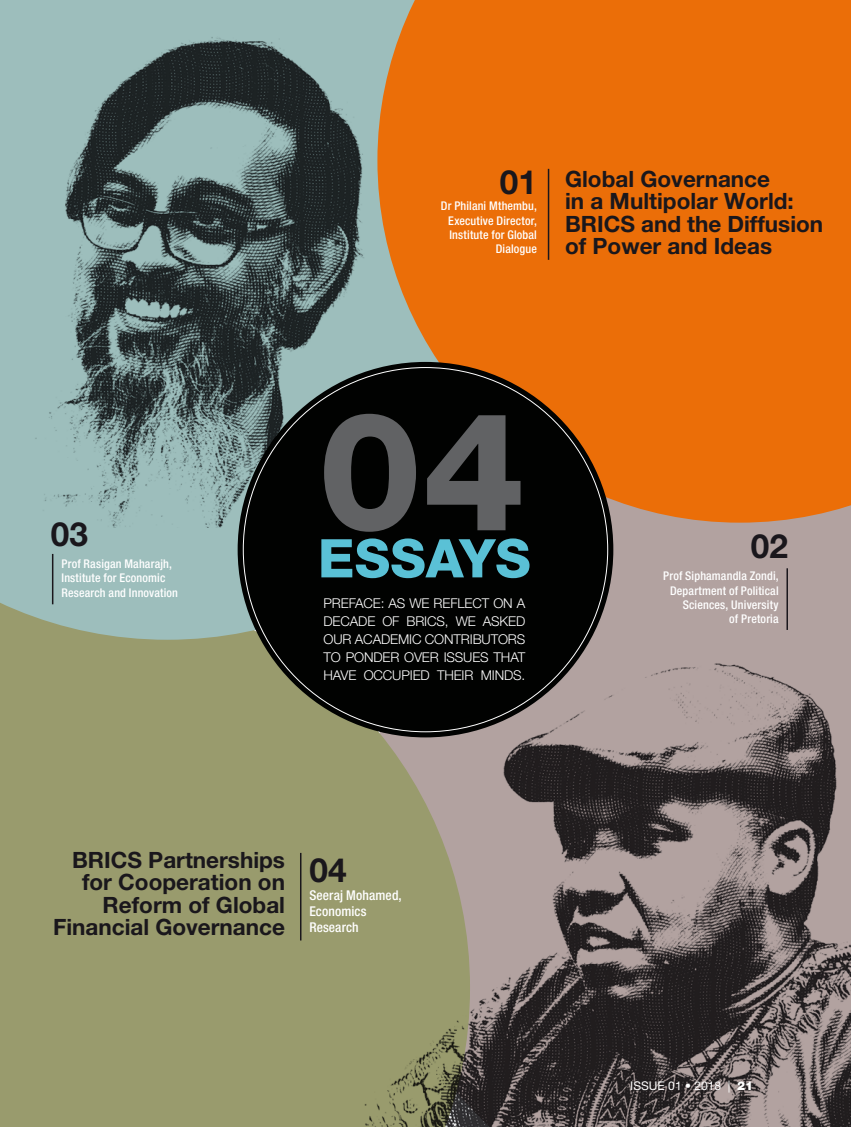
<style>
.page{position:relative;width:851px;height:1127px;background:#fff}
.page>*{position:absolute;margin:0;border:0;box-sizing:border-box;transform-origin:0 0}
.t1{font:800 165px "Helvetica Neue LT Pro";color:#616264}
.t2{font:800 53.4px "Helvetica Neue LT Pro";color:#5ac1d6}
.t3{font:700 33.3px "Helvetica Neue LT Pro";color:#1a171c}
.t4{font:700 22.5px/22.5px "Helvetica Neue LT Pro";color:#1a171c}
.t5{font:300 13.5px/18px "Helvetica Neue LT Pro";letter-spacing:-.01em;color:#fff;text-align:justify}
.t6{font:500 condensed 13.5px/16.2px "Helvetica Neue LT Pro";letter-spacing:.01em;color:#fff}
.t7{font:500 condensed 12px/14.4px "Helvetica Neue LT Pro";letter-spacing:.015em;color:#fff;text-align:right}
.t8{font:12px "Helvetica Neue LT Pro";color:#fff}
.s1{font-weight:900}
</style>
<div class="page">
<div style="left:606px;top:523px;width:244px;height:77px;background:#b2a2a0"></div>
<div style="left:0;top:640px;width:243px;height:487px;background:#999b6d"></div>
<div style="left:384px;top:0;width:466px;height:523px;background:#eb6e08"></div>
<img style="left:243px;top:600px;width:607px;height:527px">
<img style="left:0;top:0;width:384px;height:528px">
<hr style="left:300px;top:853px;width:1px;height:87px;background:#1a171c">
<hr style="left:547px;top:169px;width:2px;height:91px;background:#1a171c">
<hr style="left:786px;top:568px;width:1px;height:62px;background:#1a171c">
<svg style="left:0;top:528px;width:260px;height:112px;fill:#9dbebc"></svg>
<div style="left:237px;top:362px;width:376px;height:375px;background:#010201;border-radius:50%"></div>
<hr style="left:52px;top:554px;width:1px;height:50px;background:#1a171c">
<h3 class="t3" style="left:51px;top:514px;width:39px">03</h3>
<p class="t7" style="left:61px;top:556px;width:118px;text-align:left">Prof Rasigan Maharajh,<br>Institute for Economic<br>Research and Innovation</p>
<h3 class="t3" style="left:499px;top:161px;width:39px">01</h3>
<p class="t7" style="left:441px;top:199px;width:98px">Dr Philani Mthembu,<br>Executive Director,<br>Institute for Global<br>Dialogue</p>
<h3 class="t4" style="left:565px;top:167px;width:260px">Global Governance<br>in a Multipolar World:<br>BRICS and the Diffusion of Power and Ideas</h3>
<h1 class="t1" style="left:318px;top:373px;width:209px">04</h1>
<h2 class="t2" style="left:318px;top:526px;width:214px">ESSAYS</h2>
<p class="t5" style="left:323px;top:594px;width:203px">PREFACE: AS WE REFLECT ON A DECADE OF BRICS, WE ASKED OUR ACADEMIC CONTRIBUTORS TO PONDER OVER ISSUES THAT HAVE OCCUPIED THEIR MINDS.</p>
<h3 class="t3" style="left:750px;top:526px;width:39px">02</h3>
<p class="t7" style="left:663px;top:568px;width:117px">Prof Siphamandla Zondi,<br>Department of Political<br>Sciences, University<br>of Pretoria</p>
<h3 class="t4" style="left:53px;top:848px;width:233px;text-align:right">BRICS Partnerships for Cooperation on<br>Reform of Global<br>Financial Governance</h3>
<h3 class="t3" style="left:309px;top:849px;width:39px">04</h3>
<p class="t6" style="left:309px;top:887px;width:94px">Seeraj Mohamed,<br>Economics<br>Research</p>
<p class="t8" style="left:630px;top:1078px;width:124px">ISSUE 01 • 2018 | <span class="s1">21</span></p>
</div>
